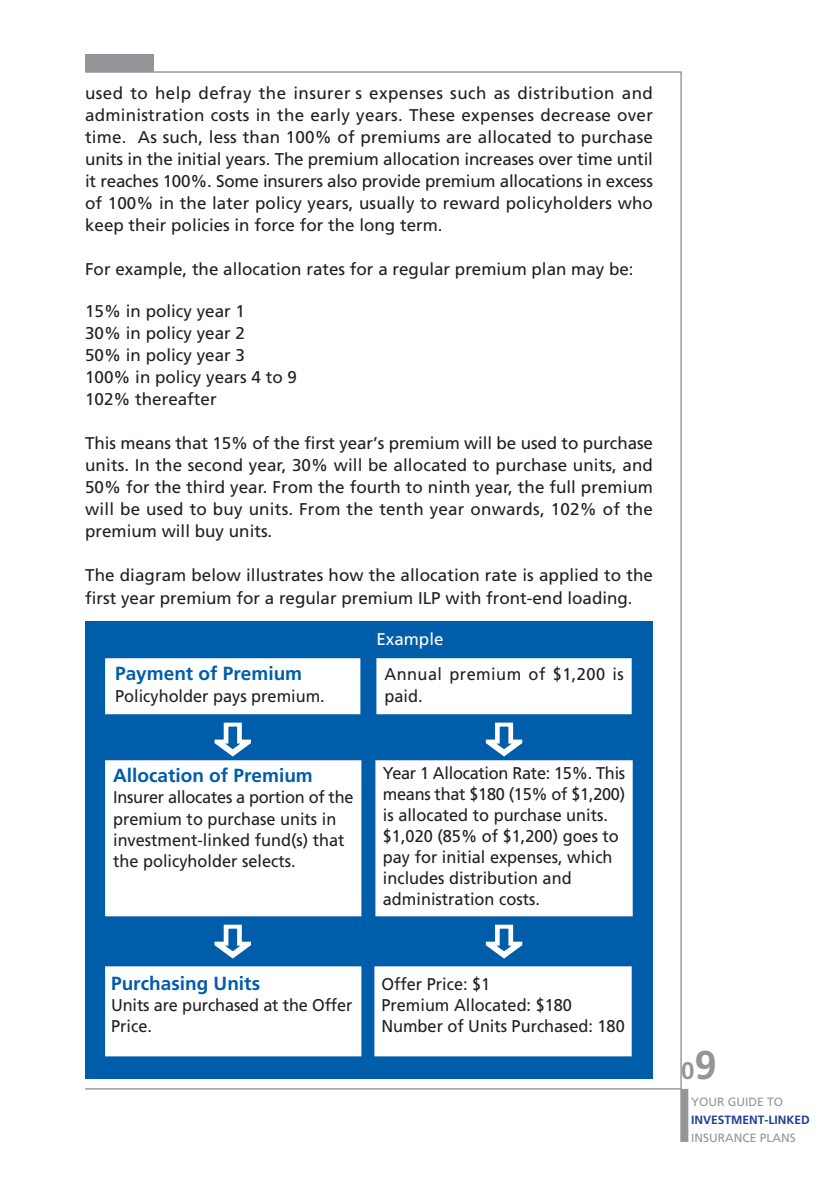
<style>
.page{position:relative;width:840px;height:1191px;background:#fff}
.page>*{position:absolute;margin:0;border:0;box-sizing:border-box;transform-origin:0 0}
.t1{font:700 24px "Frutiger";color:#939598}
.t2{font:700 19px "Frutiger";color:#005daa}
.t3{font:17px/22px "Frutiger";color:#231f20;text-align:justify}
.t4{font:17px/21px "Frutiger";color:#231f20;scale:.96 1}
.t5{font:17px/22px "Frutiger";letter-spacing:.03em;color:#231f20;scale:.96 1}
.t6{font:17px "Frutiger";color:#fff}
.t7{font:12px "Frutiger";color:#939598}
.t8{font:700 12px "Frutiger";color:#233e99}
.s1{font-size:40px}
</style>
<div class="page">
<div style="left:85px;top:54px;width:68px;height:17px;background:#939598"></div>
<div style="left:680px;top:1088px;width:8px;height:53px;background:#939598"></div>
<div style="left:85px;top:621px;width:567px;height:457px;background:#005daa"></div>
<div style="left:105px;top:658px;width:255px;height:56px;background:#fff;border:2px solid #fff"></div>
<div style="left:376px;top:658px;width:255px;height:56px;background:#fff;border:2px solid #fff"></div>
<div style="left:105px;top:760px;width:256px;height:156px;background:#fff;border:2px solid #fff"></div>
<div style="left:375px;top:760px;width:257px;height:156px;background:#fff;border:2px solid #fff"></div>
<svg style="left:214px;top:722px;width:37px;height:35px"></svg>
<svg style="left:485px;top:722px;width:38px;height:35px"></svg>
<div style="left:105px;top:966px;width:256px;height:90px;background:#fff;border:2px solid #fff"></div>
<div style="left:374px;top:966px;width:257px;height:90px;background:#fff;border:2px solid #fff"></div>
<svg style="left:214px;top:924px;width:37px;height:35px"></svg>
<svg style="left:485px;top:924px;width:38px;height:35px"></svg>
<p class="t3" style="left:85px;top:83px;width:569px">used to help defray the insurer s expenses such as distribution and administration costs in the early years. These expenses decrease over time. As such, less than 100% of premiums are allocated to purchase units in the initial years. The premium allocation increases over time until it reaches 100%. Some insurers also provide premium allocations in excess of 100% in the later policy years, usually to reward policyholders who keep their policies in force for the long term.</p>
<p class="t3" style="left:85px;top:259px;width:549px">For example, the allocation rates for a regular premium plan may be:</p>
<p class="t3" style="left:85px;top:301px;width:213px;text-align:left">15% in policy year 1<br>30% in policy year 2<br>50% in policy year 3<br>100% in policy years 4 to 9<br>102% thereafter</p>
<p class="t3" style="left:85px;top:433px;width:569px">This means that 15% of the first year’s premium will be used to purchase units. In the second year, 30% will be allocated to purchase units, and 50% for the third year. From the fourth to ninth year, the full premium will be used to buy units. From the tenth year onwards, 102% of the premium will buy units.</p>
<p class="t3" style="left:85px;top:565px;width:569px;line-height:23px">The diagram below illustrates how the allocation rate is applied to the first year premium for a regular premium ILP with front-end loading.</p>
<p class="t2" style="left:115px;top:666px;width:188px">Payment of Premium</p>
<p class="t4" style="left:115px;top:687px;width:220px">Policyholder pays premium.</p>
<p class="t2" style="left:113px;top:768px;width:201px">Allocation of Premium</p>
<p class="t4" style="left:113px;top:788px;width:252px">Insurer allocates a portion of the premium to purchase units in investment-linked fund(s) that the policyholder selects.</p>
<p class="t6" style="left:376px;top:632px;width:69px">Example</p>
<p class="t5" style="left:384px;top:664px;width:251px">Annual premium of $1,200 is paid.</p>
<p class="t4" style="left:382px;top:764px;width:254px">Year 1 Allocation Rate: 15%. This means that $180 (15% of $1,200) is allocated to purchase units. $1,020 (85% of $1,200) goes to pay for initial expenses, which includes distribution and administration costs.</p>
<p class="t2" style="left:111px;top:975px;width:150px">Purchasing Units</p>
<p class="t4" style="left:111px;top:995px;width:253px">Units are purchased at the Offer<br>Price.</p>
<p class="t4" style="left:381px;top:975px;width:255px">Offer Price: $1<br>Premium Allocated: $180<br>Number of Units Purchased: 180</p>
<h1 class="t1" style="left:680px;top:1060px;width:37px">0<span class="s1">9</span></h1>
<p class="t7" style="left:690px;top:1096px;width:93px">YOUR GUIDE TO</p>
<p class="t8" style="left:690px;top:1114px;width:120px">INVESTMENT-LINKED</p>
<p class="t7" style="left:690px;top:1132px;width:106px">INSURANCE PLANS</p>
</div>
